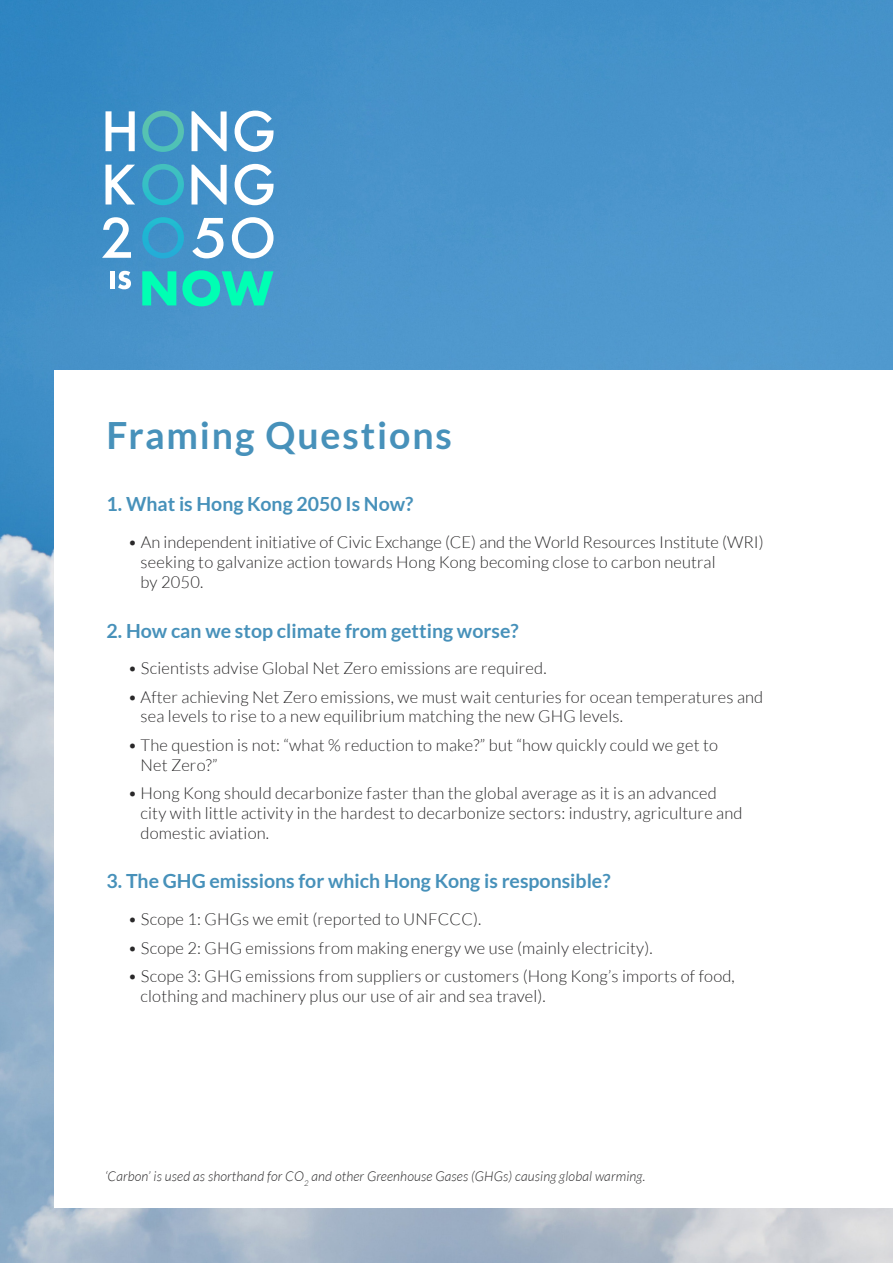
<style>
.page{position:relative;width:893px;height:1263px;background:#fff}
.page>*{position:absolute;margin:0;border:0;box-sizing:border-box;transform-origin:0 0}
.t1{font:700 37.5px "Lato";letter-spacing:.05em;color:#4791ba}
.t2{font:700 19.5px "Lato";color:#4791ba}
.t3{font:300 16.5px/19.8px "Lato";letter-spacing:.01em;color:#292829}
.t4{font:italic 300 13.5px "Lato";letter-spacing:.01em;color:#292829}
</style>
<div class="page">
<img style="left:0;top:0;width:893px;height:1263px">
<div style="left:54px;top:370px;width:839px;height:838px;background:#fff"></div>
<hr style="left:111px;top:271px;width:4px;height:18px;background:#fff">
<svg style="left:118px;top:271px;width:13px;height:18px"></svg>
<svg style="left:142px;top:271px;width:34px;height:34px"></svg>
<svg style="left:182px;top:270px;width:92px;height:36px"></svg>
<svg style="left:106px;top:111px;width:29px;height:40px"></svg>
<svg style="left:142px;top:111px;width:42px;height:41px"></svg>
<svg style="left:235px;top:111px;width:39px;height:41px"></svg>
<svg style="left:106px;top:165px;width:29px;height:39px"></svg>
<svg style="left:142px;top:164px;width:42px;height:41px"></svg>
<svg style="left:235px;top:164px;width:39px;height:41px"></svg>
<svg style="left:102px;top:217px;width:29px;height:41px"></svg>
<svg style="left:142px;top:217px;width:42px;height:41px"></svg>
<svg style="left:192px;top:111px;width:35px;height:40px"></svg>
<svg style="left:192px;top:165px;width:35px;height:39px"></svg>
<svg style="left:192px;top:218px;width:32px;height:40px"></svg>
<svg style="left:232px;top:217px;width:42px;height:41px"></svg>
<p class="t1" style="left:107px;top:414px;width:347px">Framing Questions</p>
<p class="t2" style="left:107px;top:493px;width:308px">1. What is Hong Kong 2050 Is Now?</p>
<p class="t3" style="left:141px;top:532px;width:625px;text-indent:-13px">• An independent initiative of Civic Exchange (CE) and the World Resources Institute (WRI) seeking to galvanize action towards Hong Kong becoming close to carbon neutral<br>by 2050.</p>
<p class="t2" style="left:107px;top:619px;width:414px">2. How can we stop climate from getting worse?</p>
<p class="t3" style="left:128px;top:659px;width:420px">• Scientists advise Global Net Zero emissions are required.</p>
<p class="t3" style="left:141px;top:687px;width:624px;text-indent:-13px">• After achieving Net Zero emissions, we must wait centuries for ocean temperatures and sea levels to rise to a new equilibrium matching the new GHG levels.</p>
<p class="t3" style="left:141px;top:735px;width:579px;text-indent:-13px">• The question is not: “what % reduction to make?” but “how quickly could we get to<br>Net Zero?”</p>
<p class="t3" style="left:141px;top:783px;width:603px;text-indent:-13px">• Hong Kong should decarbonize faster than the global average as it is an advanced city with little activity in the hardest to decarbonize sectors: industry, agriculture and domestic aviation.</p>
<p class="t2" style="left:107px;top:870px;width:505px">3. The GHG emissions for which Hong Kong is responsible?</p>
<p class="t3" style="left:128px;top:909px;width:355px">• Scope 1: GHGs we emit (reported to UNFCCC).</p>
<p class="t3" style="left:128px;top:938px;width:526px">• Scope 2: GHG emissions from making energy we use (mainly electricity).</p>
<p class="t3" style="left:141px;top:966px;width:596px;text-indent:-13px">• Scope 3: GHG emissions from suppliers or customers (Hong Kong’s imports of food, clothing and machinery plus our use of air and sea travel).</p>
<p class="t4" style="left:105px;top:1169px;width:542px">‘Carbon’ is used as shorthand for CO<sub>2</sub> and other Greenhouse Gases (GHGs) causing global warming.</p>
</div>
